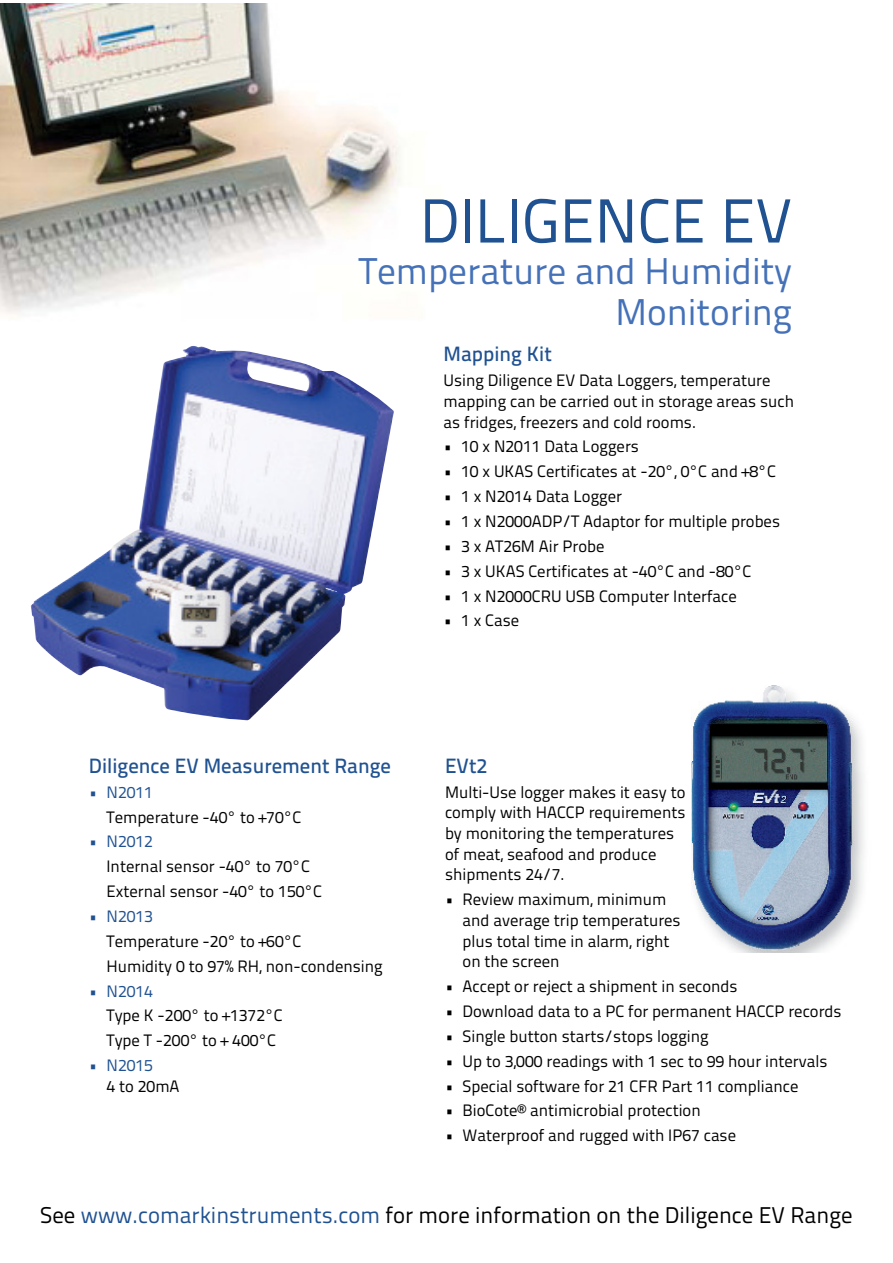
<style>
.page{position:relative;width:893px;height:1263px;background:#fff}
.page>*{position:absolute;margin:0;border:0;box-sizing:border-box;transform-origin:0 0}
.t1{font:61.95px "Titillium Text 25 L 400 wt";color:#205292}
.t2{font:37.2px/41.4px "Titillium Text 25 L 400 wt";color:#4471b8;text-align:right}
.t3{font:22.8px "Titillium Text 25 L 400 wt";color:#000}
.t4{font:20.7px "Titillium Text 25 L 600 wt";color:#205292}
.t5{font:16.5px/20.7px "Titillium Text 25 L 400 wt";color:#000}
.t6{font:16.5px "Titillium Text 25 L 400 wt";color:#205292}
.s1{color:#205292}
</style>
<div class="page">
<img style="left:0;top:4px;width:401px;height:314px">
<img style="left:31px;top:346px;width:363px;height:374px">
<img style="left:691px;top:685px;width:173px;height:267px">
<h1 class="t1" style="left:419px;top:196px;width:374px">DILIGENCE EV</h1>
<h2 class="t2" style="left:359px;top:254px;width:435px">Temperature and Humidity<br>Monitoring</h2>
<p class="t4" style="left:443px;top:346px;width:110px">Mapping Kit</p>
<p class="t5" style="left:443px;top:372px;width:352px">Using Diligence EV Data Loggers, temperature mapping can be carried out in storage areas such as fridges, freezers and cold rooms.</p>
<p class="t5" style="left:443px;top:438px;width:197px">• 10 x N2011 Data Loggers</p>
<p class="t5" style="left:443px;top:463px;width:334px">• 10 x UKAS Certificates at -20°, 0°C and +8°C</p>
<p class="t5" style="left:443px;top:487px;width:180px">• 1 x N2014 Data Logger</p>
<p class="t5" style="left:443px;top:512px;width:338px">• 1 x N2000ADP/T Adaptor for multiple probes</p>
<p class="t5" style="left:443px;top:537px;width:162px">• 3 x AT26M Air Probe</p>
<p class="t5" style="left:443px;top:562px;width:309px">• 3 x UKAS Certificates at -40°C and -80°C</p>
<p class="t5" style="left:443px;top:587px;width:295px">• 1 x N2000CRU USB Computer Interface</p>
<p class="t5" style="left:443px;top:612px;width:77px">• 1 x Case</p>
<p class="t4" style="left:89px;top:757px;width:303px">Diligence EV Measurement Range</p>
<p class="t6" style="left:89px;top:785px;width:66px">• N2011</p>
<p class="t5" style="left:106px;top:808px;width:196px">Temperature -40° to +70°C</p>
<p class="t6" style="left:89px;top:835px;width:66px">• N2012</p>
<p class="t5" style="left:106px;top:856px;width:217px;line-height:24.9px">Internal sensor -40° to 70°C<br>External sensor -40° to 150°C</p>
<p class="t6" style="left:89px;top:910px;width:66px">• N2013</p>
<p class="t5" style="left:106px;top:930px;width:278px;line-height:24.9px">Temperature -20° to +60°C<br>Humidity 0 to 97% RH, non-condensing</p>
<p class="t6" style="left:89px;top:984px;width:66px">• N2014</p>
<p class="t5" style="left:106px;top:1005px;width:178px;line-height:24.9px">Type K -200° to +1372°C<br>Type T -200° to + 400°C</p>
<p class="t6" style="left:89px;top:1059px;width:66px">• N2015</p>
<p class="t5" style="left:106px;top:1077px;width:75px">4 to 20mA</p>
<p class="t4" style="left:445px;top:757px;width:44px">EVt2</p>
<p class="t5" style="left:445px;top:783px;width:242px">Multi-Use logger makes it easy to comply with HACCP requirements by monitoring the temperatures of meat, seafood and produce shipments 24/7.</p>
<p class="t5" style="left:462px;top:891px;width:219px;text-indent:-18px">• Review maximum, minimum and average trip temperatures plus total time in alarm, right on the screen</p>
<p class="t5" style="left:445px;top:977px;width:294px">• Accept or reject a shipment in seconds</p>
<p class="t5" style="left:445px;top:1002px;width:398px">• Download data to a PC for permanent HACCP records</p>
<p class="t5" style="left:445px;top:1027px;width:265px">• Single button starts/stops logging</p>
<p class="t5" style="left:445px;top:1052px;width:384px">• Up to 3,000 readings with 1 sec to 99 hour intervals</p>
<p class="t5" style="left:445px;top:1077px;width:355px">• Special software for 21 CFR Part 11 compliance</p>
<p class="t5" style="left:445px;top:1102px;width:257px">• BioCote® antimicrobial protection</p>
<p class="t5" style="left:445px;top:1127px;width:292px">• Waterproof and rugged with IP67 case</p>
<h3 class="t3" style="left:40px;top:1205px;width:814px">See <span class="s1">www.comarkinstruments.com</span> for more information on the Diligence EV Range</h3>
</div>
